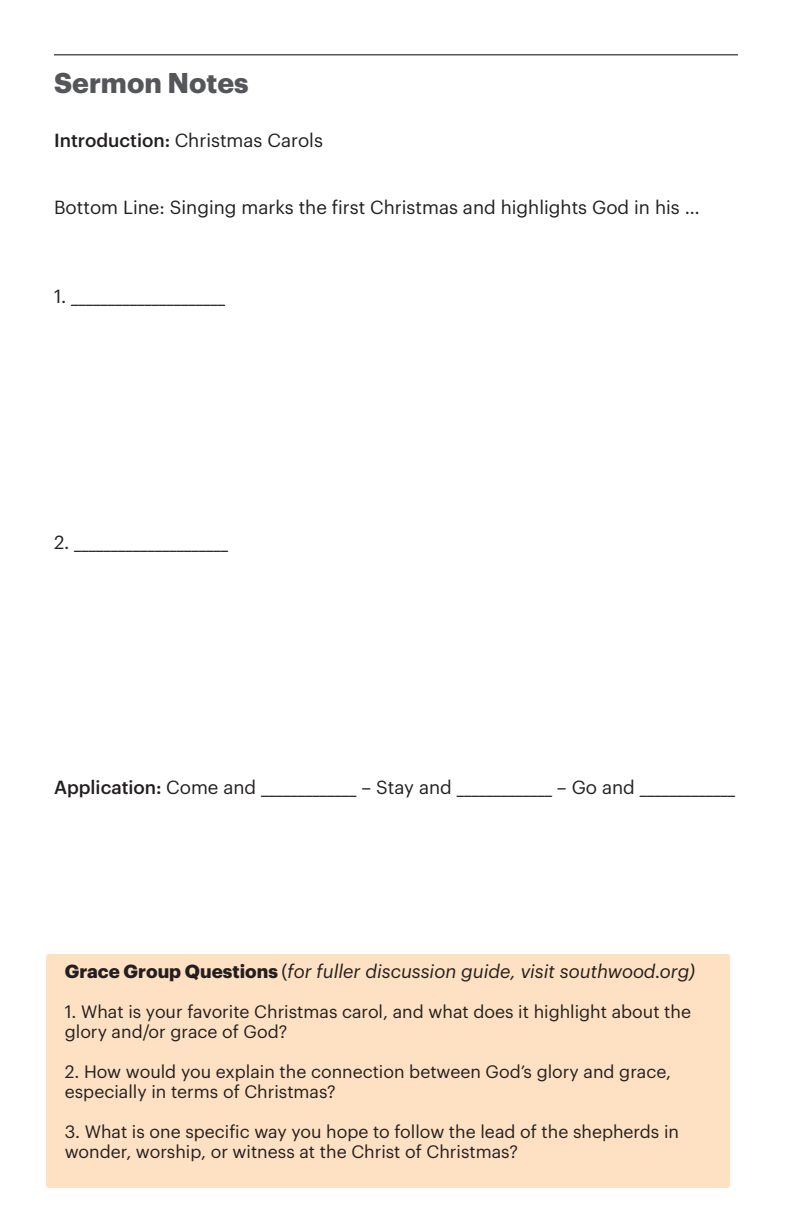
<style>
.page{position:relative;width:792px;height:1224px;background:#fff}
.page>*{position:absolute;margin:0;border:0;box-sizing:border-box;transform-origin:0 0}
.t1{font:700 28px "Graphik";color:#555659}
.t2{font:18.6px "Graphik";color:#231f20}
.t3{font:italic 18.6px "Graphik";color:#231f20}
.t4{font:17.6px/20px "Graphik";color:#231f20}
.s1{font-weight:500}
.s2{font-weight:700;font-style:normal}
.s3{font-style:normal}
</style>
<div class="page">
<div style="left:46px;top:954px;width:684px;height:234px;background:#fee1c2;border-radius:3px"></div>
<hr style="left:54px;top:54px;width:684px;height:2px;background:#555659">
<p class="t1" style="left:54px;top:61px;width:196px">Sermon Notes</p>
<p class="t2" style="left:54px;top:126px;width:270px"><span class="s1">Introduction:</span> Christmas Carols</p>
<p class="t2" style="left:54px;top:193px;width:647px">Bottom Line: Singing marks the first Christmas and highlights God in his …</p>
<p class="t2" style="left:54px;top:283px;width:173px">1. _____________________</p>
<p class="t2" style="left:54px;top:528px;width:176px">2. _____________________</p>
<p class="t2" style="left:54px;top:774px;width:683px"><span class="s1">Application:</span> Come and _____________ – Stay and _____________ – Go and _____________</p>
<p class="t3" style="left:65px;top:958px;width:632px"><span class="s2">Grace Group Questions</span> <span class="s3">(</span>for fuller discussion guide, visit southwood.org)</p>
<p class="t4" style="left:65px;top:1001px;width:628px">1. What is your favorite Christmas carol, and what does it highlight about the glory and/or grace of God?</p>
<p class="t4" style="left:65px;top:1061px;width:608px">2. How would you explain the connection between God’s glory and grace, especially in terms of Christmas?</p>
<p class="t4" style="left:65px;top:1121px;width:616px">3. What is one specific way you hope to follow the lead of the shepherds in wonder, worship, or witness at the Christ of Christmas?</p>
</div>
